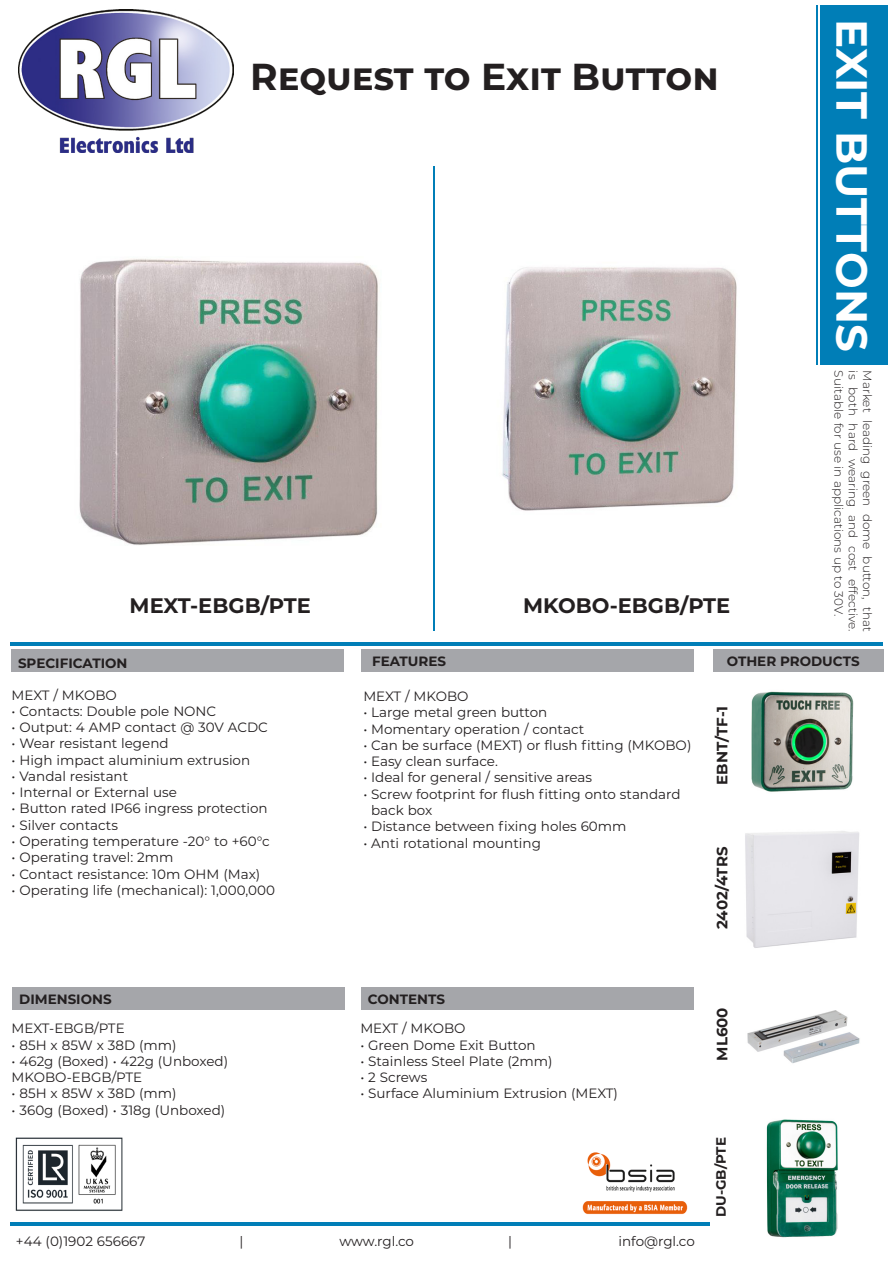
<style>
.page{position:relative;width:893px;height:1263px;background:#fff}
.page>*{position:absolute;margin:0;border:0;box-sizing:border-box;transform-origin:0 0}
.t1{font:700 43.5px "Montserrat";color:#fff}
.t2{font:700 37.5px "Montserrat";color:#231f20}
.t3{font:700 21px "Montserrat";color:#231f20}
.t4{font:700 15px "Montserrat";color:#231f20}
.t5{font:13.5px "Montserrat";color:#231f20}
.t6{font:700 13.5px "Montserrat";color:#231f20}
.t7{font:300 12px "Montserrat";color:#231f20}
</style>
<div class="page">
<hr style="left:10px;top:642px;width:873px;height:4px;background:#007eb7">
<div style="left:12px;top:649px;width:332px;height:22px;background:#a5a6aa"></div>
<div style="left:820px;top:5px;width:68px;height:360px;background:#007eb7"></div>
<img style="left:19px;top:9px;width:215px;height:143px">
<img style="left:79px;top:259px;width:299px;height:286px">
<img style="left:745px;top:831px;width:114px;height:117px">
<img style="left:733px;top:671px;width:138px;height:121px">
<img style="left:747px;top:1010px;width:113px;height:53px">
<img style="left:766px;top:1119px;width:72px;height:119px">
<img style="left:502px;top:267px;width:235px;height:244px">
<div style="left:362px;top:649px;width:332px;height:22px;background:#a5a6aa"></div>
<div style="left:713px;top:649px;width:171px;height:22px;background:#a5a6aa"></div>
<div style="left:13px;top:987px;width:332px;height:22px;background:#a5a6aa"></div>
<hr style="left:10px;top:1222px;width:700px;height:4px;background:#007eb7">
<div style="left:361px;top:987px;width:333px;height:22px;background:#a5a6aa"></div>
<img style="left:15px;top:1137px;width:108px;height:74px">
<hr style="left:433px;top:167px;width:2px;height:464px;background:#007eb7">
<hr style="left:816px;top:5px;width:2px;height:360px;background:#007eb7">
<img style="left:582px;top:1152px;width:106px;height:63px">
<p class="t2" style="left:250px;top:50px;width:470px">Request to Exit Button</p>
<p class="t3" style="left:130px;top:590px;width:183px">MEXT-EBGB/PTE</p>
<p class="t3" style="left:523px;top:590px;width:209px">MKOBO-EBGB/PTE</p>
<p class="t1" style="left:883px;top:19px;width:334px;rotate:90deg">EXIT BUTTONS</p>
<p class="t7" style="left:847px;top:370px;width:247px;rotate:90deg">Suitable for use in applications up to 30V.</p>
<p class="t7" style="left:861px;top:370px;width:263px;rotate:90deg">is both hard wearing and cost effective.</p>
<p class="t7" style="left:876px;top:370px;width:263px;rotate:90deg">Market leading green dome button, that</p>
<p class="t6" style="left:18px;top:653px;width:111px">SPECIFICATION</p>
<p class="t5" style="left:12px;top:685px;width:107px">MEXT / MKOBO</p>
<p class="t5" style="left:12px;top:702px;width:206px">• Contacts: Double pole NONC</p>
<p class="t5" style="left:12px;top:718px;width:258px">• Output: 4 AMP contact @ 30V ACDC</p>
<p class="t5" style="left:12px;top:734px;width:159px">• Wear resistant legend</p>
<p class="t5" style="left:12px;top:751px;width:240px">• High impact aluminium extrusion</p>
<p class="t5" style="left:12px;top:767px;width:118px">• Vandal resistant</p>
<p class="t5" style="left:12px;top:783px;width:167px">• Internal or External use</p>
<p class="t5" style="left:12px;top:799px;width:258px">• Button rated IP66 ingress protection</p>
<p class="t5" style="left:12px;top:816px;width:108px">• Silver contacts</p>
<p class="t5" style="left:12px;top:832px;width:260px">• Operating temperature -20° to +60°c</p>
<p class="t5" style="left:12px;top:848px;width:163px">• Operating travel: 2mm</p>
<p class="t5" style="left:12px;top:864px;width:250px">• Contact resistance: 10m OHM (Max)</p>
<p class="t5" style="left:12px;top:881px;width:265px">• Operating life (mechanical): 1,000,000</p>
<p class="t6" style="left:19px;top:990px;width:94px">DIMENSIONS</p>
<p class="t5" style="left:12px;top:1019px;width:115px">MEXT-EBGB/PTE</p>
<p class="t5" style="left:12px;top:1035px;width:167px">• 85H x 85W x 38D (mm)</p>
<p class="t5" style="left:12px;top:1052px;width:218px">• 462g (Boxed) • 422g (Unboxed)</p>
<p class="t5" style="left:12px;top:1068px;width:132px">MKOBO-EBGB/PTE</p>
<p class="t5" style="left:12px;top:1084px;width:167px">• 85H x 85W x 38D (mm)</p>
<p class="t5" style="left:12px;top:1101px;width:215px">• 360g (Boxed) • 318g (Unboxed)</p>
<p class="t6" style="left:372px;top:652px;width:75px">FEATURES</p>
<p class="t6" style="left:727px;top:652px;width:134px">OTHER PRODUCTS</p>
<p class="t5" style="left:363px;top:687px;width:107px">MEXT / MKOBO</p>
<p class="t5" style="left:363px;top:703px;width:186px">• Large metal green button</p>
<p class="t5" style="left:363px;top:719px;width:222px">• Momentary operation / contact</p>
<p class="t5" style="left:363px;top:736px;width:330px">• Can be surface (MEXT) or flush fitting (MKOBO)</p>
<p class="t5" style="left:363px;top:752px;width:136px">• Easy clean surface.</p>
<p class="t5" style="left:363px;top:768px;width:230px">• Ideal for general / sensitive areas</p>
<p class="t5" style="left:363px;top:785px;width:319px">• Screw footprint for flush fitting onto standard</p>
<p class="t5" style="left:371px;top:801px;width:63px">back box</p>
<p class="t5" style="left:363px;top:817px;width:265px">• Distance between fixing holes 60mm</p>
<p class="t5" style="left:363px;top:833px;width:179px">• Anti rotational mounting</p>
<p class="t4" style="left:711px;top:785px;width:81px;rotate:-90deg">EBNT/TF-1</p>
<p class="t4" style="left:711px;top:929px;width:84px;rotate:-90deg">2402/4TRS</p>
<p class="t6" style="left:368px;top:990px;width:79px">CONTENTS</p>
<p class="t5" style="left:360px;top:1019px;width:107px">MEXT / MKOBO</p>
<p class="t5" style="left:360px;top:1035px;width:177px">• Green Dome Exit Button</p>
<p class="t5" style="left:360px;top:1052px;width:194px">• Stainless Steel Plate (2mm)</p>
<p class="t5" style="left:360px;top:1068px;width:68px">• 2 Screws</p>
<p class="t5" style="left:360px;top:1084px;width:259px">• Surface Aluminium Extrusion (MEXT)</p>
<p class="t4" style="left:711px;top:1060px;width:55px;rotate:-90deg">ML600</p>
<p class="t6" style="left:711px;top:1217px;width:81px;rotate:-90deg">DU-GB/PTE</p>
<p class="t5" style="left:16px;top:1232px;width:131px">+44 (0)1902 656667</p>
<p class="t5" style="left:240px;top:1232px;width:5px">|</p>
<p class="t5" style="left:339px;top:1232px;width:76px">www.rgl.co</p>
<p class="t5" style="left:508px;top:1232px;width:5px">|</p>
<p class="t5" style="left:618px;top:1232px;width:78px">info@rgl.co</p>
</div>
